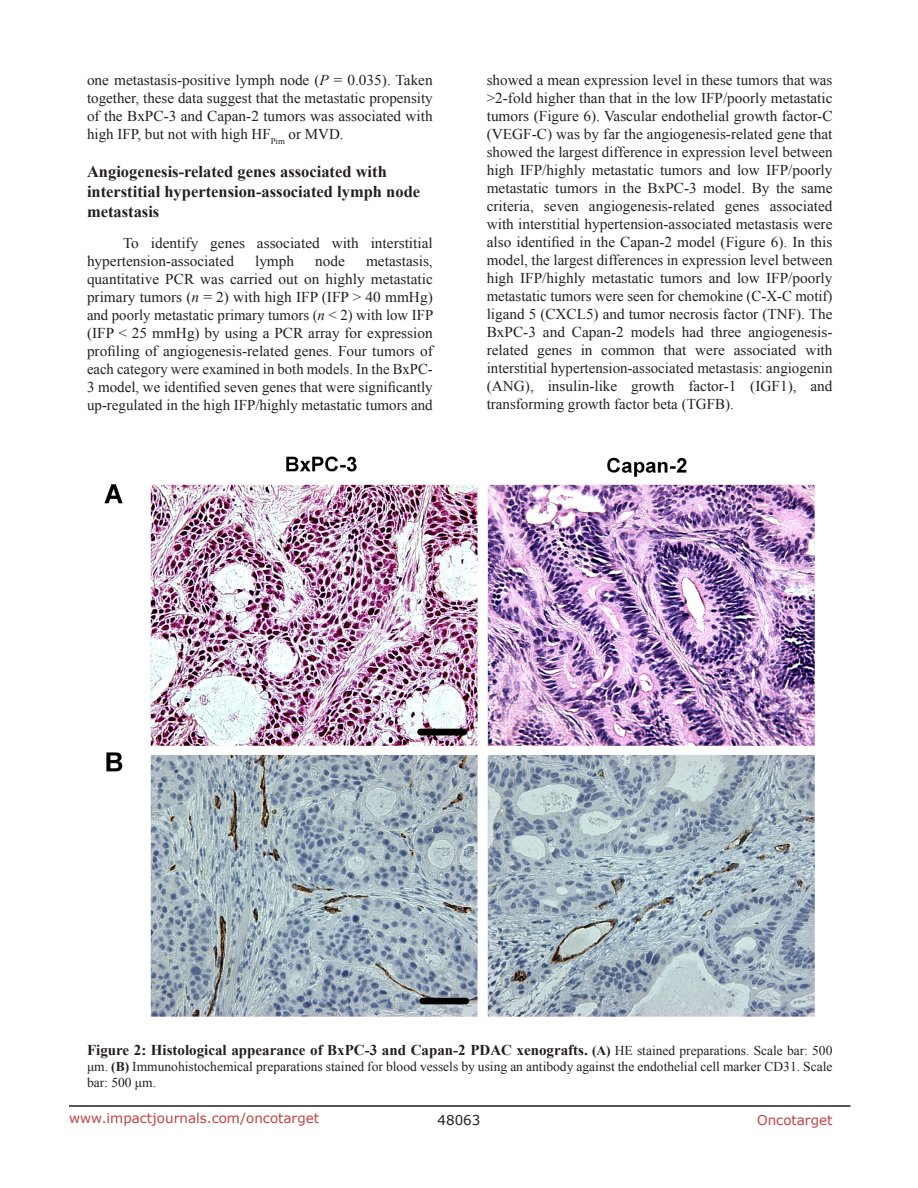
<style>
.page{position:relative;width:918px;height:1188px;background:#fff}
.page>*{position:absolute;margin:0;border:0;box-sizing:border-box;transform-origin:0 0}
.SubHeading{font:700 16.5px/19.8px "Times New Roman";color:#231f20}
.BodyText{font:15px/18px "Times New Roman";color:#231f20;text-align:justify}
.figuretext{font:700 15px "Times New Roman";color:#231f20}
.figuretext-2{font:13.5px/16.2px "Times New Roman";color:#231f20}
.t1{font:13.5px "Verdana";color:#c24141}
.t2{font:13.5px "Verdana";color:#231f20}
.s1{font-style:italic}
.s2{font-size:13.5px}
.s3{font-weight:400;font-size:13.5px}
.s4{font-weight:700}
</style>
<div class="page">
<hr style="left:69px;top:1105px;width:781px;height:2px;background:#231f20">
<img style="left:104px;top:456px;width:711px;height:561px">
<p class="BodyText" style="left:87px;top:71px;width:347px">one metastasis-positive lymph node (<span class="s1">P</span> = 0.035). Taken together, these data suggest that the metastatic propensity of the BxPC-3 and Capan-2 tumors was associated with high IFP, but not with high HF<sub>Pim</sub> or MVD.</p>
<p class="SubHeading" style="left:87px;top:161px;width:335px">Angiogenesis-related genes associated with interstitial hypertension-associated lymph node metastasis</p>
<p class="BodyText" style="left:87px;top:234px;width:347px;text-indent:36px">To identify genes associated with interstitial hypertension-associated</p>
<p class="BodyText" style="left:87px;top:252px;width:348px;text-indent:279px">metastasis, quantitative PCR was carried out on highly metastatic primary tumors (<span class="s1">n</span> = 2) with high IFP (IFP &gt; 40 mmHg) and poorly metastatic primary tumors (<span class="s1">n</span> &lt; 2) with low IFP (IFP &lt; 25 mmHg) by using a PCR array for expression profiling of angiogenesis-related genes. Four tumors of each category were examined in both models. In the BxPC-3 model, we identified seven genes that were significantly up-regulated in the high IFP/highly metastatic tumors and</p>
<p class="BodyText" style="left:255px;top:252px;width:41px">lymph</p>
<p class="BodyText" style="left:315px;top:252px;width:31px">node</p>
<p class="BodyText" style="left:487px;top:71px;width:347px">showed a mean expression level in these tumors that was &gt;2-fold higher than that in the low IFP/poorly metastatic tumors (Figure 6). Vascular endothelial growth factor-C (VEGF-C) was by far the angiogenesis-related gene that showed the largest difference in expression level between high IFP/highly metastatic tumors and low IFP/poorly metastatic tumors in the BxPC-3 model. By the same criteria, seven angiogenesis-related genes associated with interstitial hypertension-associated metastasis were also identified in the Capan-2 model (Figure 6). In this model, the largest differences in expression level between high IFP/highly metastatic tumors and low IFP/poorly metastatic tumors were seen for chemokine (C-X-C motif) ligand 5 (CXCL5) and tumor necrosis factor (TNF). The BxPC-3 and Capan-2 models had three angiogenesis&shy;related genes in common that were associated with interstitial hypertension-associated metastasis: angiogenin (ANG), insulin-like growth factor-1 (IGF1), and transforming growth factor beta (TGFB).</p>
<p class="figuretext" style="left:87px;top:1039px;width:747px">Figure 2: Histological appearance of BxPC-3 and Capan-2 PDAC xenografts. <span class="s2">(A)</span> <span class="s3">HE stained preparations. Scale bar: 500</span></p>
<p class="figuretext-2" style="left:87px;top:1058px;width:747px">μm. <span class="s4">(B)</span> Immunohistochemical preparations stained for blood vessels by using an antibody against the endothelial cell marker CD31. Scale bar: 500 μm.</p>
<p class="t1" style="left:69px;top:1109px;width:252px">www.impactjournals.com/oncotarget</p>
<p class="t2" style="left:438px;top:1111px;width:44px">48063</p>
<p class="t1" style="left:757px;top:1111px;width:77px">Oncotarget</p>
</div>
